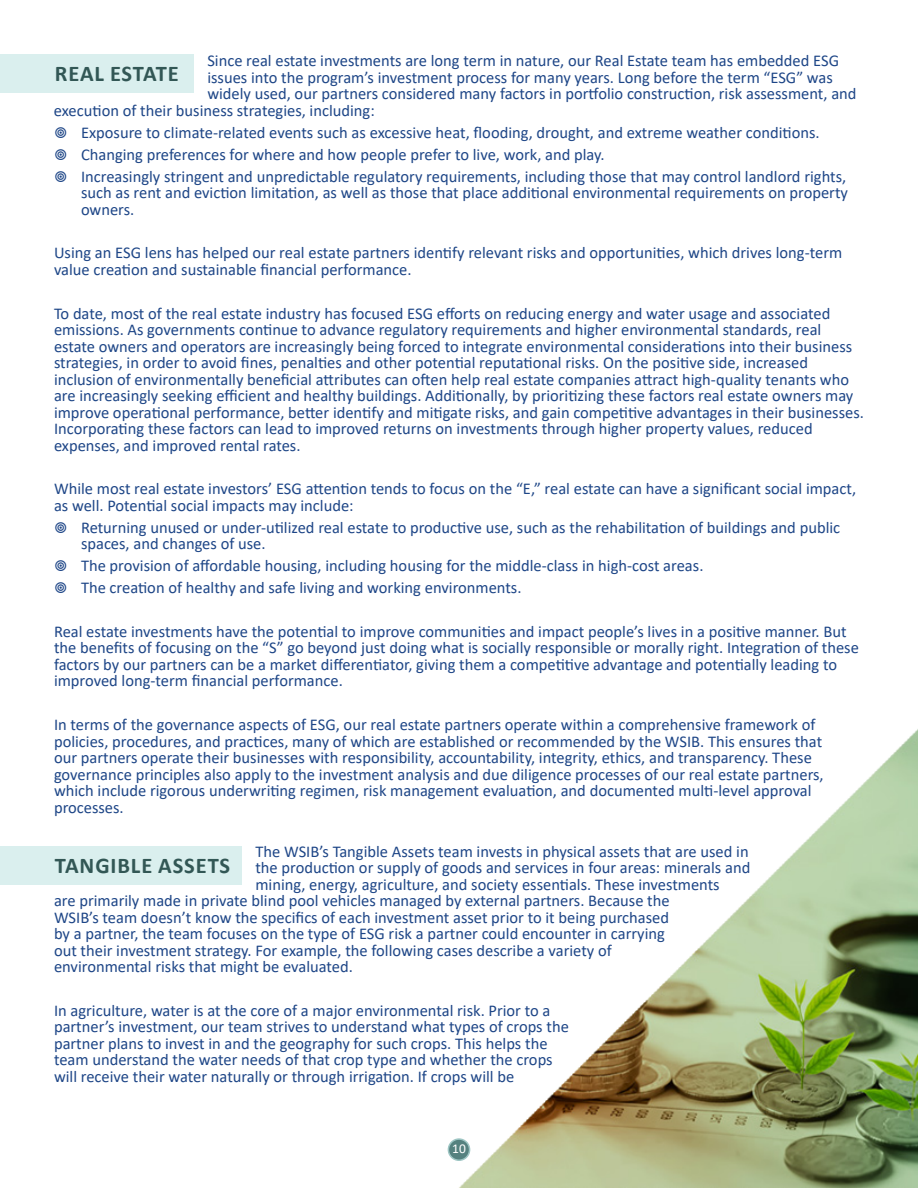
<style>
.page{position:relative;width:918px;height:1188px;background:#fff}
.page>*{position:absolute;margin:0;border:0;box-sizing:border-box;transform-origin:0 0}
.t1{font:700 22.5px "Calibri";letter-spacing:.04em;color:#325755}
.t2{font:16.5px/16.5px "Calibri";color:#1e4687}
.t3{font:13.5px "Calibri";color:#fff}
</style>
<div class="page">
<div style="left:448px;top:1139px;width:22px;height:21px;background:#55817f;border-radius:50%"></div>
<div style="left:448px;top:1138px;width:22px;height:23px;border:2px solid #9ec6c4;border-radius:50%"></div>
<img style="left:458px;top:729px;width:460px;height:459px">
<div style="left:0;top:54px;width:194px;height:38px;background:#daefee"></div>
<div style="left:0;top:846px;width:242px;height:38px;background:#daefee"></div>
<p class="t2" style="left:207px;top:52px;width:633px">Since real estate investments are long term in nature, our Real Estate team has embedded ESG</p>
<p class="t2" style="left:207px;top:69px;width:627px">issues into the program’s investment process for many years. Long before the term “ESG” was</p>
<p class="t2" style="left:207px;top:85px;width:651px">widely used, our partners considered many factors in portfolio construction, risk assessment, and</p>
<p class="t2" style="left:54px;top:102px;width:322px">execution of their business strategies, including:</p>
<p class="t2" style="left:81px;top:121px;width:767px;line-height:21.9px">Exposure to climate-related events such as excessive heat, flooding, drought, and extreme weather conditions.<br>Changing preferences for where and how people prefer to live, work, and play.<br>Increasingly stringent and unpredictable regulatory requirements, including those that may control landlord rights,</p>
<p class="t2" style="left:81px;top:184px;width:769px">such as rent and eviction limitation, as well as those that place additional environmental requirements on property owners.</p>
<p class="t2" style="left:54px;top:244px;width:790px">Using an ESG lens has helped our real estate partners identify relevant risks and opportunities, which drives long-term value creation and sustainable financial performance.</p>
<p class="t2" style="left:54px;top:305px;width:811px">To date, most of the real estate industry has focused ESG efforts on reducing energy and water usage and associated emissions. As governments continue to advance regulatory requirements and higher environmental standards, real estate owners and operators are increasingly being forced to integrate environmental considerations into their business strategies, in order to avoid fines, penalties and other potential reputational risks. On the positive side, increased inclusion of environmentally beneficial attributes can often help real estate companies attract high-quality tenants who are increasingly seeking efficient and healthy buildings. Additionally, by prioritizing these factors real estate owners may improve operational performance, better identify and mitigate risks, and gain competitive advantages in their businesses.<br>Incorporating these factors can lead to improved returns on investments through higher property values, reduced expenses, and improved rental rates.</p>
<p class="t2" style="left:54px;top:480px;width:804px">While most real estate investors’ ESG attention tends to focus on the “E,” real estate can have a significant social impact, as well. Potential social impacts may include:</p>
<p class="t2" style="left:81px;top:519px;width:761px">Returning unused or under-utilized real estate to productive use, such as the rehabilitation of buildings and public spaces, and changes of use.</p>
<p class="t2" style="left:81px;top:554px;width:624px;line-height:21.9px">The provision of affordable housing, including housing for the middle-class in high-cost areas.<br>The creation of healthy and safe living and working environments.</p>
<p class="t2" style="left:54px;top:623px;width:806px">Real estate investments have the potential to improve communities and impact people’s lives in a positive manner. But the benefits of focusing on the “S” go beyond just doing what is socially responsible or morally right. Integration of these factors by our partners can be a market differentiator, giving them a competitive advantage and potentially leading to improved long-term financial performance.</p>
<p class="t2" style="left:54px;top:716px;width:771px">In terms of the governance aspects of ESG, our real estate partners operate within a comprehensive framework of policies, procedures, and practices, many of which are established or recommended by the WSIB. This ensures that our partners operate their businesses with responsibility, accountability, integrity, ethics, and transparency. These governance principles also apply to the investment analysis and due diligence processes of our real estate partners, which include rigorous underwriting regimen, risk management evaluation, and documented multi-level approval processes.</p>
<p class="t2" style="left:255px;top:842px;width:495px">The WSIB’s Tangible Assets team invests in physical assets that are used in</p>
<p class="t2" style="left:255px;top:859px;width:496px">the production or supply of goods and services in four areas: minerals and</p>
<p class="t2" style="left:255px;top:875px;width:466px">mining, energy, agriculture, and society essentials. These investments</p>
<p class="t2" style="left:54px;top:892px;width:617px">are primarily made in private blind pool vehicles managed by external partners. Because the</p>
<p class="t2" style="left:54px;top:908px;width:617px">WSIB’s team doesn’t know the specifics of each investment asset prior to it being purchased</p>
<p class="t2" style="left:54px;top:925px;width:612px">by a partner, the team focuses on the type of ESG risk a partner could encounter in carrying</p>
<p class="t2" style="left:54px;top:941px;width:559px">out their investment strategy. For example, the following cases describe a variety of</p>
<p class="t2" style="left:54px;top:958px;width:301px">environmental risks that might be evaluated.</p>
<p class="t2" style="left:54px;top:1002px;width:516px">In agriculture, water is at the core of a major environmental risk. Prior to a partner’s investment, our team strives to understand what types of crops the partner plans to invest in and the geography for such crops. This helps the team understand the water needs of that crop type and whether the crops will receive their water naturally or through irrigation. If crops will be</p>
<h1 class="t1" style="left:55px;top:58px;width:126px">REAL ESTATE</h1>
<h1 class="t1" style="left:55px;top:850px;width:177px">TANGIBLE ASSETS</h1>
<p class="t3" style="left:452px;top:1139px;width:15px">10</p>
</div>
